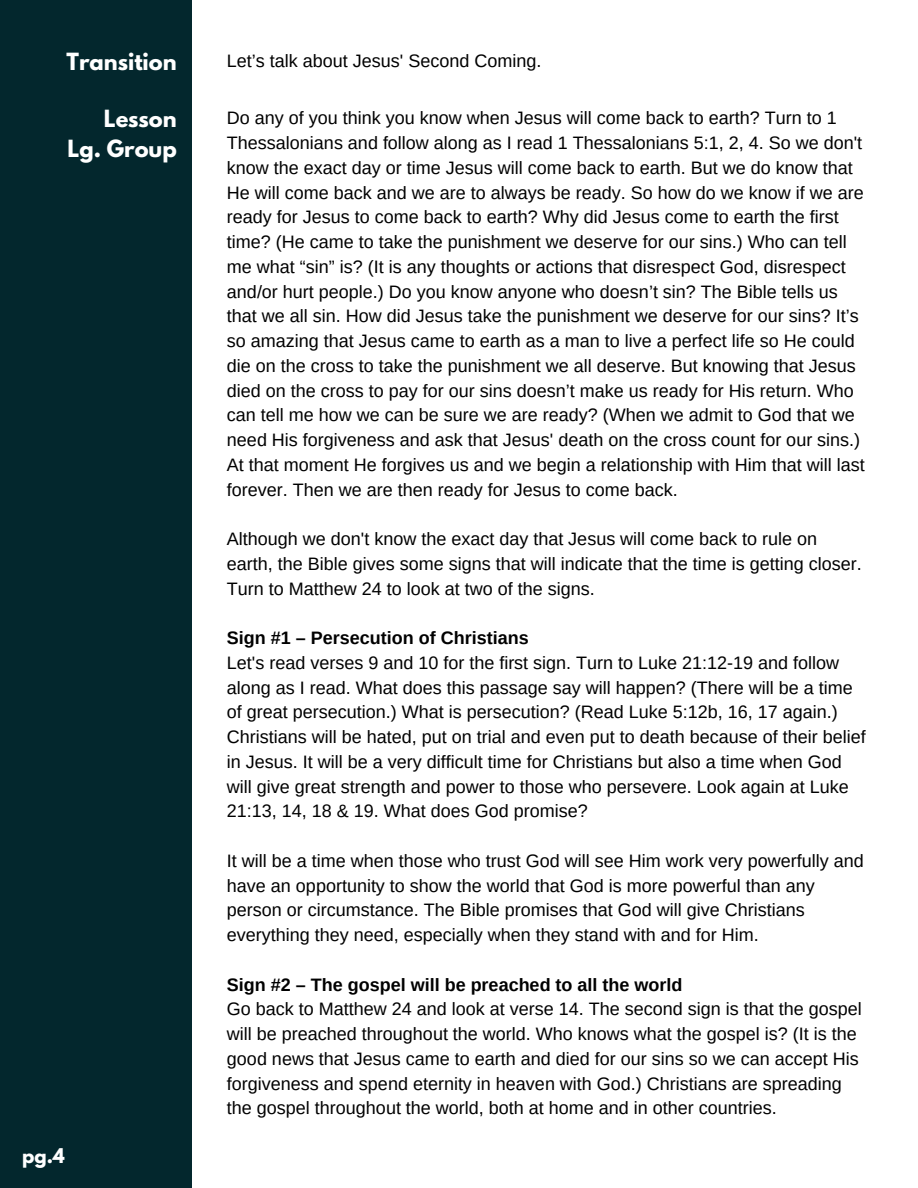
<style>
.page{position:relative;width:918px;height:1188px;background:#fff}
.page>*{position:absolute;margin:0;border:0;box-sizing:border-box;transform-origin:0 0}
.t1{font:700 21px/29.2px "League Spartan";color:#fff;text-align:right}
.t2{font:18px/24.8px "Arimo";color:#000}
.t3{font:700 18px "Arimo";color:#000}
.t4{font:700 18px "League Spartan";color:#fff}
</style>
<div class="page">
<div style="left:0;top:0;width:191px;height:1188px;background:#03272d"></div>
<p class="t1" style="left:67px;top:50px;width:112px">Transition</p>
<h1 class="t2" style="left:227px;top:48px;width:316px">Let’s talk about Jesus' Second Coming.</h1>
<p class="t1" style="left:68px;top:107px;width:111px">Lesson<br>Lg. Group</p>
<h2 class="t4" style="left:22px;top:1146px;width:44px">pg.4</h2>
<h1 class="t2" style="left:227px;top:106px;width:639px">Do any of you think you know when Jesus will come back to earth? Turn to 1<br>Thessalonians and follow along as I read 1 Thessalonians 5:1, 2, 4. So we don't know the exact day or time Jesus will come back to earth. But we do know that He will come back and we are to always be ready. So how do we know if we are ready for Jesus to come back to earth? Why did Jesus come to earth the first time? (He came to take the punishment we deserve for our sins.) Who can tell me what “sin” is? (It is any thoughts or actions that disrespect God, disrespect and/or hurt people.) Do you know anyone who doesn’t sin? The Bible tells us that we all sin. How did Jesus take the punishment we deserve for our sins? It’s so amazing that Jesus came to earth as a man to live a perfect life so He could die on the cross to take the punishment we all deserve. But knowing that Jesus died on the cross to pay for our sins doesn’t make us ready for His return. Who can tell me how we can be sure we are ready? (When we admit to God that we need His forgiveness and ask that Jesus' death on the cross count for our sins.)<br>At that moment He forgives us and we begin a relationship with Him that will last forever. Then we are then ready for Jesus to come back.</h1>
<p class="t2" style="left:227px;top:526px;width:636px">Although we don't know the exact day that Jesus will come back to rule on earth, the Bible gives some signs that will indicate that the time is getting closer.<br>Turn to Matthew 24 to look at two of the signs.</p>
<p class="t3" style="left:227px;top:628px;width:303px">Sign #1 – Persecution of Christians</p>
<p class="t2" style="left:227px;top:650px;width:640px">Let's read verses 9 and 10 for the first sign. Turn to Luke 21:12-19 and follow along as I read. What does this passage say will happen? (There will be a time of great persecution.) What is persecution? (Read Luke 5:12b, 16, 17 again.)<br>Christians will be hated, put on trial and even put to death because of their belief in Jesus. It will be a very difficult time for Christians but also a time when God will give great strength and power to those who persevere. Look again at Luke 21:13, 14, 18 &amp; 19. What does God promise?</p>
<p class="t2" style="left:227px;top:848px;width:638px">It will be a time when those who trust God will see Him work very powerfully and have an opportunity to show the world that God is more powerful than any person or circumstance. The Bible promises that God will give Christians everything they need, especially when they stand with and for Him.</p>
<p class="t3" style="left:227px;top:974px;width:457px">Sign #2 – The gospel will be preached to all the world</p>
<p class="t2" style="left:227px;top:997px;width:636px">Go back to Matthew 24 and look at verse 14. The second sign is that the gospel will be preached throughout the world. Who knows what the gospel is? (It is the good news that Jesus came to earth and died for our sins so we can accept His forgiveness and spend eternity in heaven with God.) Christians are spreading the gospel throughout the world, both at home and in other countries.</p>
</div>
